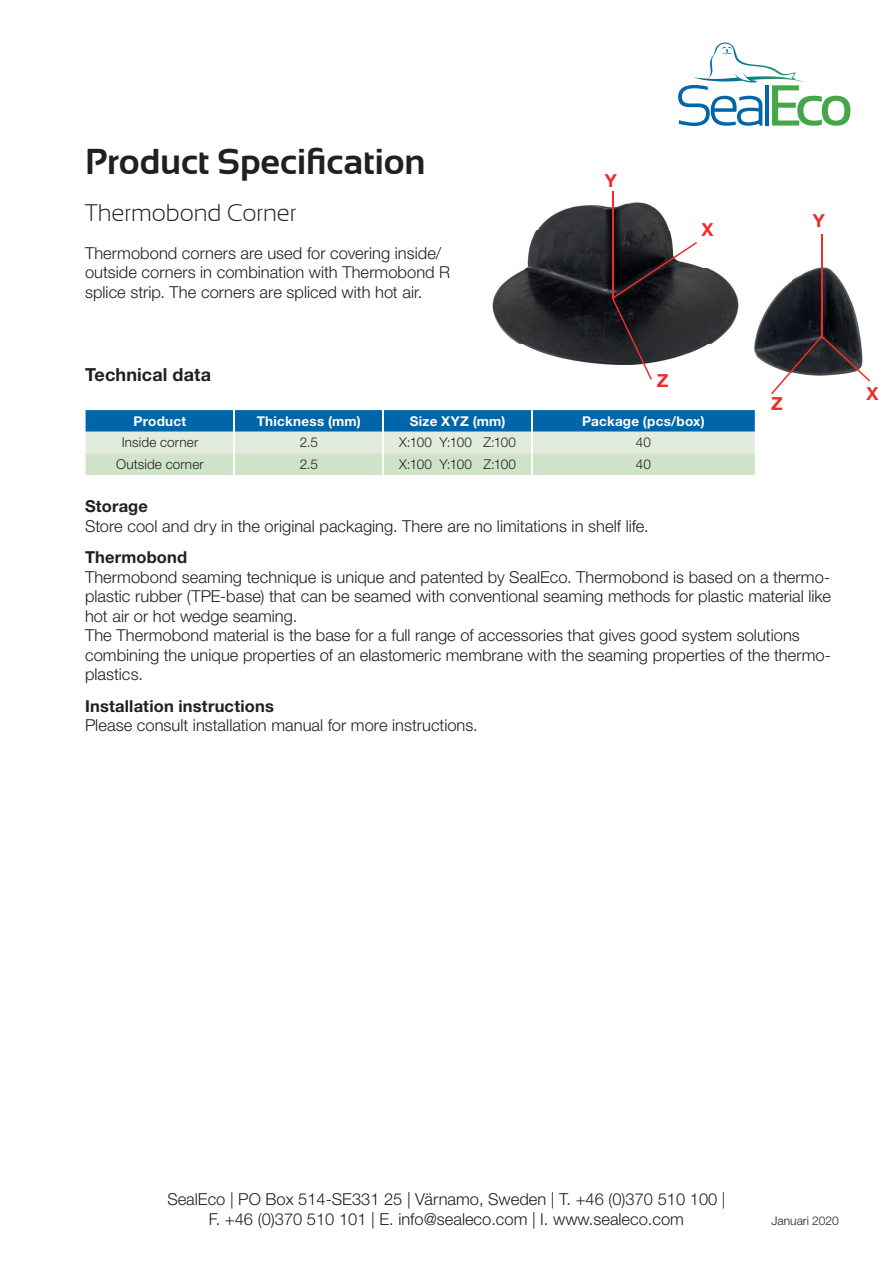
<style>
.page{position:relative;width:893px;height:1263px;background:#fff}
.page>*{position:absolute;margin:0;border:0;box-sizing:border-box;transform-origin:0 0}
.t1{font:700 36px "Sansation";letter-spacing:-.005em;color:#231f20}
.t2{font:300 24px "Sansation";letter-spacing:-.005em;color:#231f20}
.t3{font:700 18px "Helvetica Neue LT Std";letter-spacing:.005em;color:#231f20}
.t4{font:700 18px "Helvetica Neue LT Std";color:#ee2d29}
.t5{font:300 16.5px/19.5px "Helvetica Neue LT Std";color:#231f20}
.t6{font:700 16.5px "Helvetica Neue LT Std";letter-spacing:.01em;color:#231f20}
.t7{font:700 13.5px "Helvetica Neue LT Std";letter-spacing:.015em;color:#fff}
.t8{font:300 13.5px "Helvetica Neue LT Std";letter-spacing:.01em;color:#231f20}
.t9{font:300 13.5px "Helvetica Neue LT Std";letter-spacing:-.015em;color:#231f20}
.t10{font:300 12px "Helvetica Neue LT Std";color:#231f20}
</style>
<div class="page">
<img style="left:525px;top:193px;width:185px;height:76px">
<img style="left:492px;top:269px;width:247px;height:96px">
<hr style="left:612px;top:191px;width:1px;height:108px;background:#ee2d29">
<svg style="left:612px;top:242px;width:85px;height:138px"></svg>
<img style="left:791px;top:261px;width:70px;height:75px">
<img style="left:754px;top:281px;width:37px;height:85px">
<hr style="left:821px;top:234px;width:1px;height:103px;background:#ee2d29">
<svg style="left:771px;top:336px;width:99px;height:58px"></svg>
<svg style="left:678px;top:43px;width:172px;height:83px"></svg>
<svg style="left:86px;top:410px;width:669px;height:65px;background:#91bdc5"></svg>
<hr style="left:382px;top:453px;width:2px;height:22px;background:#fff">
<hr style="left:531px;top:453px;width:2px;height:22px;background:#fff">
<h1 class="t1" style="left:85px;top:142px;width:342px">Product Specification</h1>
<h2 class="t2" style="left:85px;top:200px;width:213px">Thermobond Corner</h2>
<p class="t5" style="left:85px;top:243px;width:367px">Thermobond corners are used for covering inside/ outside corners in combination with Thermobond R splice strip. The corners are spliced with hot air.</p>
<p class="t3" style="left:85px;top:364px;width:127px">Technical data</p>
<p class="t4" style="left:605px;top:170px;width:14px">Y</p>
<p class="t4" style="left:701px;top:219px;width:14px">X</p>
<p class="t4" style="left:657px;top:369px;width:13px">Z</p>
<p class="t7" style="left:134px;top:413px;width:54px">Product</p>
<p class="t7" style="left:257px;top:413px;width:105px">Thickness (mm)</p>
<p class="t7" style="left:410px;top:413px;width:97px">Size XYZ (mm)</p>
<p class="t7" style="left:582px;top:413px;width:124px">Package (pcs/box)</p>
<p class="t8" style="left:122px;top:434px;width:78px">Inside corner</p>
<p class="t8" style="left:300px;top:434px;width:20px">2.5</p>
<p class="t9" style="left:399px;top:434px;width:118px">X:100 Y:100 Z:100</p>
<p class="t8" style="left:636px;top:434px;width:17px">40</p>
<p class="t8" style="left:116px;top:456px;width:89px">Outside corner</p>
<p class="t8" style="left:300px;top:456px;width:20px">2.5</p>
<p class="t9" style="left:399px;top:456px;width:118px">X:100 Y:100 Z:100</p>
<p class="t8" style="left:636px;top:456px;width:17px">40</p>
<p class="t4" style="left:813px;top:210px;width:14px">Y</p>
<p class="t4" style="left:771px;top:393px;width:13px">Z</p>
<p class="t6" style="left:85px;top:496px;width:64px">Storage</p>
<p class="t5" style="left:85px;top:516px;width:565px">Store cool and dry in the original packaging. There are no limitations in shelf life.</p>
<p class="t6" style="left:85px;top:547px;width:104px">Thermobond</p>
<p class="t5" style="left:85px;top:567px;width:748px">Thermobond seaming technique is unique and patented by SealEco. Thermobond is based on a thermo&shy;plastic rubber (TPE-base) that can be seamed with conventional seaming methods for plastic material like hot air or hot wedge seaming.<br>The Thermobond material is the base for a full range of accessories that gives good system solutions combining the unique properties of an elastomeric membrane with the seaming properties of the thermo&shy;plastics.</p>
<p class="t6" style="left:85px;top:696px;width:190px">Installation instructions</p>
<p class="t5" style="left:85px;top:715px;width:394px">Please consult installation manual for more instructions.</p>
<p class="t4" style="left:866px;top:382px;width:14px">X</p>
<p class="t5" style="left:167px;top:1189px;width:560px;text-align:center">SealEco | PO Box 514-SE331 25 | Värnamo, Sweden | T. +46 (0)370 510 100 |<br>F. +46 (0)370 510 101 | E. info@sealeco.com | I. www.sealeco.com</p>
<p class="t10" style="left:772px;top:1213px;width:69px">Januari 2020</p>
</div>
